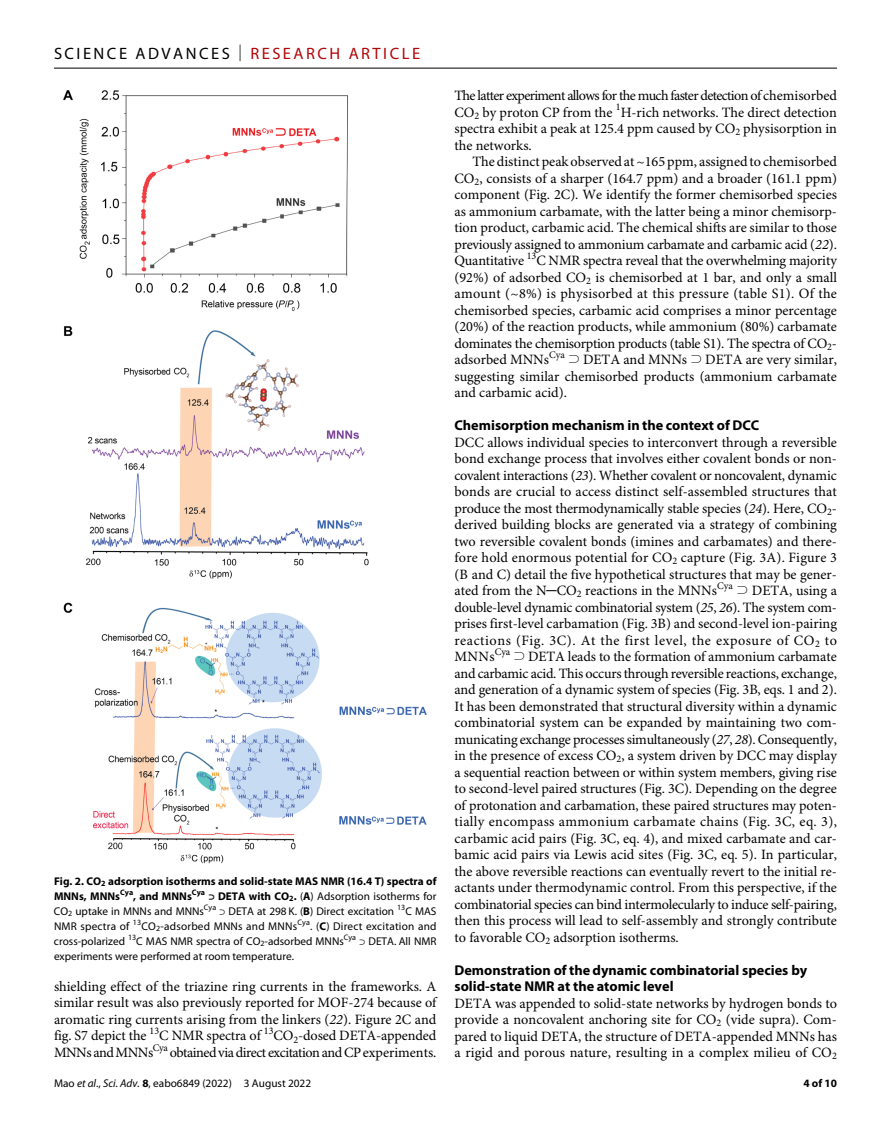
<style>
.page{position:relative;width:891px;height:1134px;background:#fff}
.page>*{position:absolute;margin:0;border:0;box-sizing:border-box;transform-origin:0 0}
.t1{font:16.5px "Myriad Pro";letter-spacing:.15em;color:#000}
.t2{font:14.25px/16.5px "Minion Pro";color:#000;text-align:justify}
.t3{font:700 14.25px/16.5px "Myriad Pro";color:#000}
.t4{font:11.25px/15px "Myriad Pro";color:#000;text-align:justify}
.t5{font:700 11.25px "Myriad Pro";color:#000}
.s1{font-weight:300}
.s2{color:#b10508}
.s3{font-weight:700}
.s4{font-style:italic}
.s5{font-family:"STIX General"}
</style>
<div class="page">
<hr style="left:54px;top:68px;width:783px;height:1px;background:#000">
<img style="left:63px;top:90px;width:364px;height:773px">
<p class="t1" style="left:54px;top:40px;width:368px">SCIENCE ADVANCES <span class="s1">|</span> <span class="s2">RESEARCH ARTICLE</span></p>
<p class="t4" style="left:54px;top:874px;width:384px"><span class="s3">Fig. 2. CO</span><sub>2</sub> <span class="s3">adsorption isotherms and solid-state MAS NMR (16.4 T) spectra of MNNs, MNNs</span><sup>Cya</sup><span class="s3">, and MNNs</span><sup>Cya</sup> <span class="s3">⊃ DETA with CO</span><sub>2</sub><span class="s3">.</span> (<span class="s3">A</span>) Adsorption isotherms for CO<sub>2</sub> uptake in MNNs and MNNs<sup>Cya</sup> ⊃ DETA at 298 K. (<span class="s3">B</span>) Direct excitation <sup>13</sup>C MAS NMR spectra of <sup>13</sup>CO<sub>2</sub>-adsorbed MNNs and MNNs<sup>Cya</sup>. (<span class="s3">C</span>) Direct excitation and cross-polarized <sup>13</sup>C MAS NMR spectra of CO<sub>2</sub>-adsorbed MNNs<sup>Cya</sup> ⊃ DETA. All NMR experiments were performed at room temperature.</p>
<p class="t2" style="left:54px;top:979px;width:384px">shielding effect of the triazine ring currents in the frameworks. A similar result was also previously reported for MOF-274 because of aromatic ring currents arising from the linkers (<span class="s4">22</span>). Figure 2C and fig. S7 depict the <sup>13</sup>C NMR spectra of <sup>13</sup>CO<sub>2</sub>-dosed DETA-appended MNNs and MNNs<sup>Cya</sup> obtained via direct excitation and CP experiments.</p>
<p class="t4" style="left:54px;top:1076px;width:259px">Mao <span class="s4">et al</span>., <span class="s4">Sci. Adv.</span> <span class="s3">8</span>, eabo6849 (2022) 3 August 2022</p>
<p class="t2" style="left:454px;top:89px;width:384px">The latter experiment allows for the much faster detection of chemisorbed CO<sub>2</sub> by proton CP from the <sup>1</sup>H-rich networks. The direct detection spectra exhibit a peak at 125.4 ppm caused by CO<sub>2</sub> physisorption in the networks.</p>
<p class="t2" style="left:454px;top:155px;width:384px;text-indent:18px">The distinct peak observed at ~165 ppm, assigned to chemisorbed CO<sub>2</sub>, consists of a sharper (164.7 ppm) and a broader (161.1 ppm) component (Fig. 2C). We identify the former chemisorbed species as ammonium carbamate, with the latter being a minor chemisorp&shy;tion product, carbamic acid. The chemical shifts are similar to those previously assigned to ammonium carbamate and carbamic acid (<span class="s4">22</span>).<br>Quantitative <sup>13</sup>C NMR spectra reveal that the overwhelming majority (92%) of adsorbed CO<sub>2</sub> is chemisorbed at 1 bar, and only a small amount (~8%) is physisorbed at this pressure (table S1). Of the chemisorbed species, carbamic acid comprises a minor percentage (20%) of the reaction products, while ammonium (80%) carbamate dominates the chemisorption products (table S1). The spectra of CO<sub>2</sub>- adsorbed MNNs<sup>Cya</sup> ⊃ DETA and MNNs ⊃ DETA are very similar, suggesting similar chemisorbed products (ammonium carbamate and carbamic acid).</p>
<p class="t3" style="left:455px;top:416px;width:306px">Chemisorption mechanism in the context of DCC</p>
<p class="t2" style="left:454px;top:435px;width:384px">DCC allows individual species to interconvert through a reversible bond exchange process that involves either covalent bonds or non&shy;covalent interactions (<span class="s4">23</span>). Whether covalent or noncovalent, dynamic bonds are crucial to access distinct self-assembled structures that produce the most thermodynamically stable species (<span class="s4">24</span>). Here, CO<sub>2</sub>- derived building blocks are generated via a strategy of combining two reversible covalent bonds (imines and carbamates) and there&shy;fore hold enormous potential for CO<sub>2</sub> capture (Fig. 3A). Figure 3 (B and C) detail the five hypothetical structures that may be gener&shy;ated from the N<span class="s5">─</span>CO<sub>2</sub> reactions in the MNNs<sup>Cya</sup> ⊃ DETA, using a double-level dynamic combinatorial system (<span class="s4">25</span>, <span class="s4">26</span>). The system com&shy;prises first-level carbamation (Fig. 3B) and second-level ion-pairing reactions (Fig. 3C). At the first level, the exposure of CO<sub>2</sub> to MNNs<sup>Cya</sup> ⊃ DETA leads to the formation of ammonium carbamate and carbamic acid. This occurs through reversible reactions, exchange, and generation of a dynamic system of species (Fig. 3B, eqs. 1 and 2).<br>It has been demonstrated that structural diversity within a dynamic combinatorial system can be expanded by maintaining two com&shy;municating exchange processes simultaneously (<span class="s4">27</span>, <span class="s4">28</span>). Consequently, in the presence of excess CO<sub>2</sub>, a system driven by DCC may display a sequential reaction between or within system members, giving rise to second-level paired structures (Fig. 3C). Depending on the degree of protonation and carbamation, these paired structures may poten&shy;tially encompass ammonium carbamate chains (Fig. 3C, eq. 3), carbamic acid pairs (Fig. 3C, eq. 4), and mixed carbamate and car&shy;bamic acid pairs via Lewis acid sites (Fig. 3C, eq. 5). In particular, the above reversible reactions can eventually revert to the initial re&shy;actants under thermodynamic control. From this perspective, if the combinatorial species can bind intermolecularly to induce self-pairing, then this process will lead to self-assembly and strongly contribute to favorable CO<sub>2</sub> adsorption isotherms.</p>
<p class="t3" style="left:455px;top:960px;width:354px">Demonstration of the dynamic combinatorial species by solid-state NMR at the atomic level</p>
<p class="t2" style="left:454px;top:996px;width:384px">DETA was appended to solid-state networks by hydrogen bonds to provide a noncovalent anchoring site for CO<sub>2</sub> (vide supra). Com&shy;pared to liquid DETA, the structure of DETA-appended MNNs has a rigid and porous nature, resulting in a complex milieu of CO<sub>2</sub></p>
<p class="t5" style="left:803px;top:1074px;width:35px">4 of 10</p>
</div>
